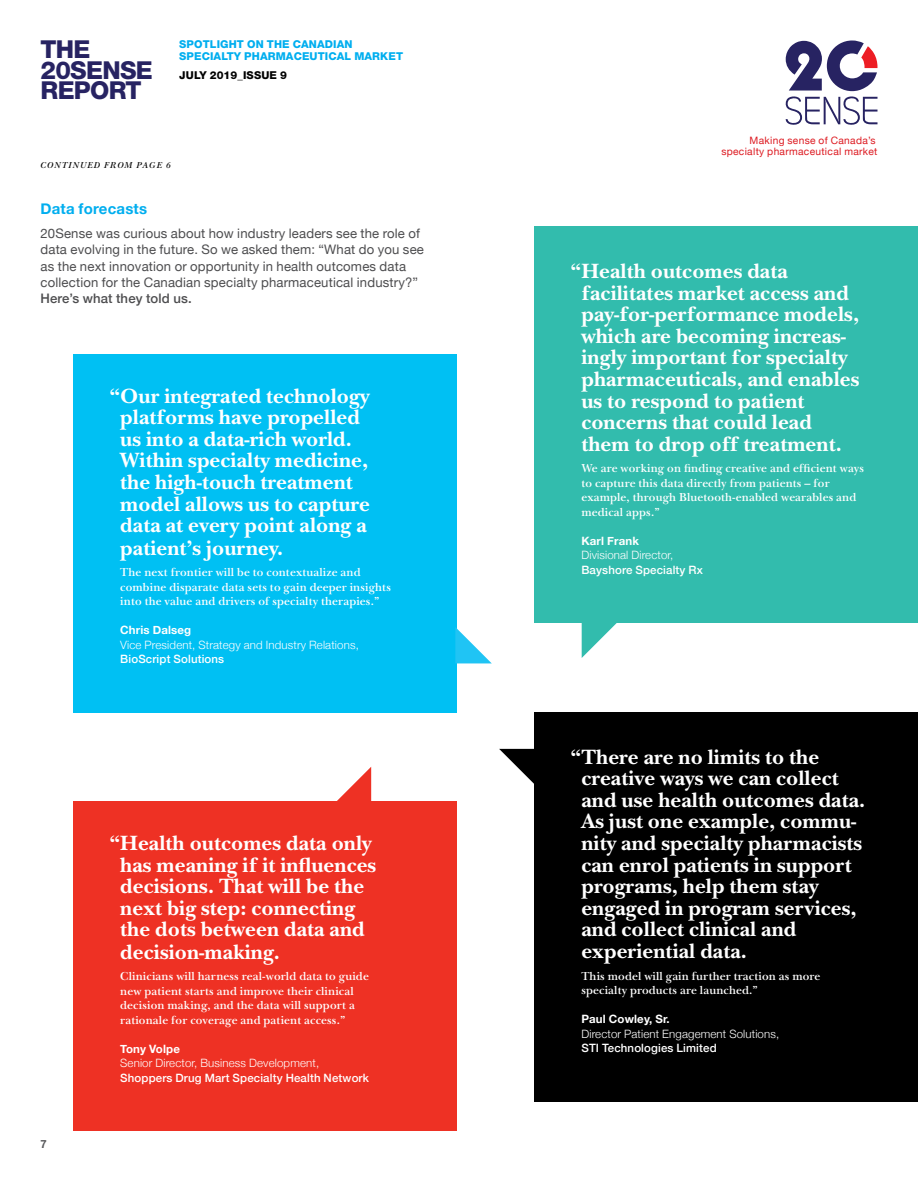
<style>
.page{position:relative;width:918px;height:1188px;background:#fff}
.page>*{position:absolute;margin:0;border:0;box-sizing:border-box;transform-origin:0 0}
.t1{font:800 24.75px/20.5px "Helvetica Neue LT Std";letter-spacing:-.03em;color:#272362}
.t2{font:700 21.6px/21.6px "New Baskerville Std";letter-spacing:.005em;color:#fff}
.t3{font:700 15px "Helvetica Neue";letter-spacing:.015em;color:#00aeef}
.t4{font:13.2px/16.2px "Helvetica Neue";letter-spacing:.015em;color:#4d4d4f}
.t5{font:500 13.2px "Helvetica Neue";letter-spacing:.015em;color:#4d4d4f}
.t6{font:600 12.15px/14.5px "New Baskerville Std";letter-spacing:.015em;color:#fff}
.t7{font:300 11.55px "Helvetica Neue";letter-spacing:.015em;color:#fff}
.t8{font:500 11.55px "Helvetica Neue";letter-spacing:.015em;color:#fff}
.t9{font:700 11.55px "Helvetica Neue";letter-spacing:.015em;color:#fff}
.t10{font:700 11.25px "Helvetica Neue";color:#58595b}
.t11{font:800 10.8px/11.7px "Helvetica Neue LT Std";letter-spacing:.01em;color:#00aeef}
.t12{font:800 10.8px "Helvetica Neue LT Std";letter-spacing:.01em;color:#000}
.t13{font:10.2px/11.6px "Helvetica Neue";letter-spacing:.03em;color:#dd1a21;text-align:right}
.t14{font:italic 600 9px "New Baskerville Std";letter-spacing:.11em;color:#000}
</style>
<div class="page">
<svg style="left:785px;top:40px;width:93px;height:85px"></svg>
<div style="left:73px;top:802px;width:384px;height:329px;background:#ee3124"></div>
<svg style="left:335px;top:767px;width:36px;height:35px"></svg>
<div style="left:534px;top:227px;width:384px;height:396px;background:#32bcad"></div>
<svg style="left:582px;top:623px;width:35px;height:35px"></svg>
<div style="left:73px;top:354px;width:384px;height:358px;background:#00c0f3"></div>
<svg style="left:455px;top:627px;width:37px;height:36px"></svg>
<div style="left:534px;top:712px;width:384px;height:390px;background:#000"></div>
<svg style="left:499px;top:749px;width:35px;height:35px"></svg>
<p class="t1" style="left:40px;top:39px;width:114px">THE<br>20SENSE<br>REPORT</p>
<p class="t11" style="left:179px;top:39px;width:225px">SPOTLIGHT ON THE CANADIAN<br>SPECIALTY PHARMACEUTICAL MARKET</p>
<p class="t12" style="left:179px;top:69px;width:109px">JULY 2019_ISSUE 9</p>
<p class="t14" style="left:40px;top:160px;width:132px">CONTINUED FROM PAGE 6</p>
<p class="t3" style="left:40px;top:197px;width:108px">Data forecasts</p>
<p class="t4" style="left:40px;top:226px;width:385px">20Sense was curious about how industry leaders see the role of data evolving in the future. So we asked them: “What do you see as the next innovation or opportunity in health outcomes data collection for the Canadian specialty pharmaceutical industry?”</p>
<p class="t5" style="left:40px;top:287px;width:153px">Here’s what they told us.</p>
<p class="t2" style="left:120px;top:385px;width:251px;text-indent:-11px">“Our integrated technology platforms have propelled us into a data-rich world.<br>Within specialty medicine, the high-touch treatment model allows us to capture data at every point along a patient’s journey.</p>
<p class="t6" style="left:120px;top:565px;width:272px">The next frontier will be to contextualize and combine disparate data sets to gain deeper insights into the value and drivers of specialty therapies.”</p>
<p class="t9" style="left:120px;top:621px;width:73px">Chris Dalseg</p>
<p class="t7" style="left:120px;top:636px;width:240px">Vice President, Strategy and Industry Relations,</p>
<p class="t8" style="left:120px;top:650px;width:106px">BioScript Solutions</p>
<p class="t10" style="left:40px;top:1135px;width:8px">7</p>
<p class="t2" style="left:120px;top:832px;width:258px;text-indent:-11px">“Health outcomes data only has meaning if it influences decisions. That will be the next big step: connecting the dots between data and decision-making.</p>
<p class="t6" style="left:120px;top:969px;width:250px">Clinicians will harness real-world data to guide new patient starts and improve their clinical decision making, and the data will support a rationale for coverage and patient access.”</p>
<p class="t9" style="left:120px;top:1040px;width:61px">Tony Volpe</p>
<p class="t7" style="left:120px;top:1054px;width:200px">Senior Director, Business Development,</p>
<p class="t8" style="left:120px;top:1068px;width:250px">Shoppers Drug Mart Specialty Health Network</p>
<p class="t13" style="left:721px;top:135px;width:158px">Making sense of Canada’s specialty pharmaceutical market</p>
<p class="t2" style="left:581px;top:260px;width:280px;text-indent:-11px">“Health outcomes data facilitates market access and pay-for-performance models, which are becoming increas&shy;ingly important for specialty pharmaceuticals, and enables us to respond to patient concerns that could lead them to drop off treatment.</p>
<p class="t6" style="left:581px;top:461px;width:284px">We are working on finding creative and efficient ways to capture this data directly from patients – for example, through Bluetooth-enabled wearables and medical apps.”</p>
<p class="t9" style="left:581px;top:532px;width:59px">Karl Frank</p>
<p class="t7" style="left:581px;top:546px;width:94px">Divisional Director,</p>
<p class="t8" style="left:581px;top:561px;width:123px">Bayshore Specialty Rx</p>
<p class="t2" style="left:581px;top:746px;width:285px;text-indent:-11px">“There are no limits to the creative ways we can collect and use health outcomes data.<br>As just one example, commu&shy;nity and specialty pharmacists can enrol patients in support programs, help them stay engaged in program services, and collect clinical and experiential data.</p>
<p class="t6" style="left:581px;top:969px;width:241px">This model will gain further traction as more specialty products are launched.”</p>
<p class="t9" style="left:581px;top:1010px;width:90px">Paul Cowley, Sr.</p>
<p class="t7" style="left:581px;top:1024px;width:199px">Director Patient Engagement Solutions,</p>
<p class="t8" style="left:581px;top:1039px;width:137px">STI Technologies Limited</p>
</div>
